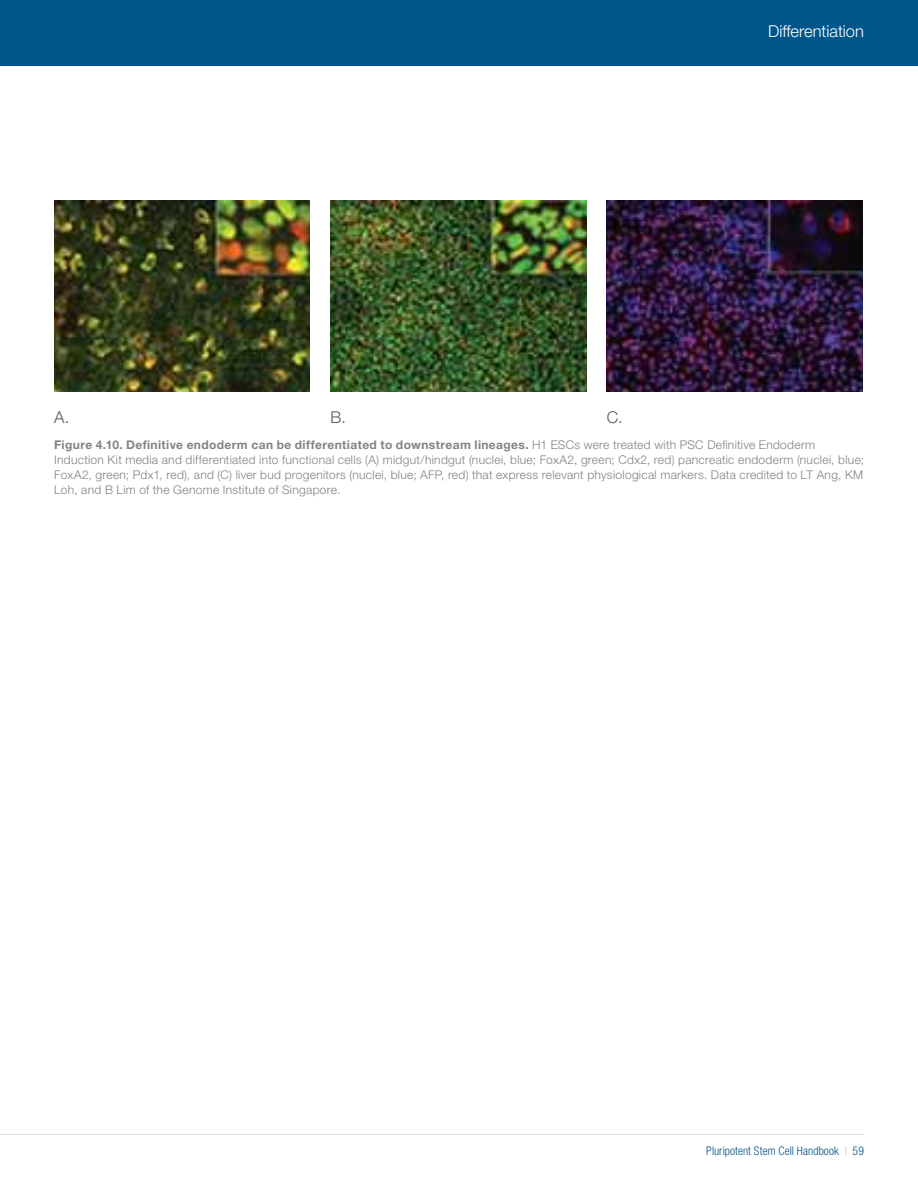
<style>
.page{position:relative;width:918px;height:1188px;background:#fff}
.page>*{position:absolute;margin:0;border:0;box-sizing:border-box;transform-origin:0 0}
.t1{font:300 16.5px "Helvetica Neue LT Std";color:#fff}
.t2{font:300 16.5px "Helvetica Neue LT Std";color:#58595b}
.t3{font:300 16.35px "Helvetica Neue LT Std";color:#58595b}
.t4{font:300 12px/15px "Helvetica Neue LT Std";letter-spacing:.025em;color:#808285}
.t5{font:300 condensed 12px "Helvetica Neue LT Std";letter-spacing:.01em;color:#00558a}
.s1{font-weight:700}
.s2{color:#adb6ce}
</style>
<div class="page">
<div style="left:0;top:0;width:918px;height:66px;background:#00558a"></div>
<hr style="left:0;top:1134px;width:864px;height:1px;background:#dcddde">
<img style="left:54px;top:201px;width:256px;height:191px">
<img style="left:330px;top:201px;width:256px;height:191px">
<img style="left:607px;top:201px;width:255px;height:191px">
<h1 class="t1" style="left:768px;top:25px;width:97px">Differentiation</h1>
<h1 class="t2" style="left:54px;top:411px;width:17px">A.</h1>
<h2 class="t3" style="left:330px;top:411px;width:17px">B.</h2>
<h2 class="t3" style="left:607px;top:411px;width:17px">C.</h2>
<p class="t4" style="left:54px;top:439px;width:811px"><span class="s1">Figure 4.10. Definitive endoderm can be differentiated to downstream lineages.</span> H1 ESCs were treated with PSC Definitive Endoderm Induction Kit media and differentiated into functional cells (A) midgut/hindgut (nuclei, blue; FoxA2, green; Cdx2, red) pancreatic endoderm (nuclei, blue; FoxA2, green; Pdx1, red), and (C) liver bud progenitors (nuclei, blue; AFP, red) that express relevant physiological markers. Data credited to LT Ang, KM Loh, and B Lim of the Genome Institute of Singapore.</p>
<p class="t5" style="left:706px;top:1144px;width:159px">Pluripotent Stem Cell Handbook <span class="s2">|</span> 59</p>
</div>
